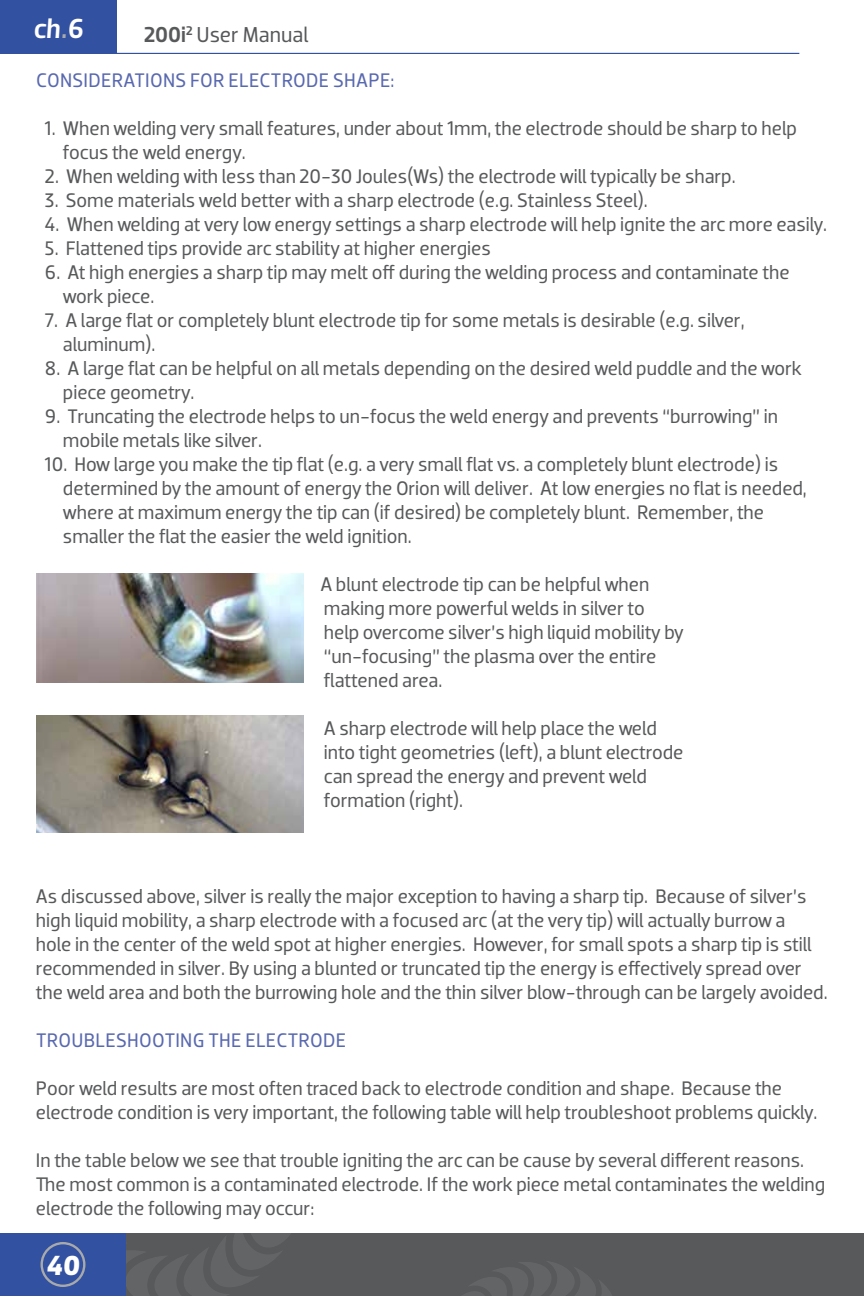
<style>
.page{position:relative;width:864px;height:1296px;background:#fff}
.page>*{position:absolute;margin:0;border:0;box-sizing:border-box;transform-origin:0 0}
.t1{font:italic 500 28px "Dobra";color:#fff}
.t2{font:italic 700 28px "Dobra";color:#fff}
.t3{font:22px "Dobra";color:#58595b}
.t4{font:20px/24px "Dobra";letter-spacing:-.005em;color:#58595b}
.t5{font:20px "Dobra";letter-spacing:.015em;color:#5969af}
.s1{color:#a7a9ac}
.s2{font-weight:500}
</style>
<div class="page">
<div style="left:0;top:1233px;width:864px;height:63px;background:#58595b"></div>
<svg style="left:126px;top:1233px;width:165px;height:63px"></svg>
<div style="left:0;top:1233px;width:126px;height:63px;background:#3251a1"></div>
<svg style="left:463px;top:1262px;width:149px;height:34px"></svg>
<hr style="left:63px;top:53px;width:736px;height:1px;background:#3251a1">
<div style="left:0;top:0;width:117px;height:54px;background:#3251a1"></div>
<div style="left:41px;top:1242px;width:44px;height:45px;border:2px solid #a7a9ab;border-radius:50%"></div>
<img style="left:36px;top:574px;width:267px;height:108px">
<img style="left:36px;top:715px;width:267px;height:117px">
<h1 class="t1" style="left:33px;top:12px;width:52px">ch<span class="s1">.</span>6</h1>
<p class="t3" style="left:144px;top:22px;width:166px"><span class="s2">200i</span><sup>2</sup> User Manual</p>
<p class="t5" style="left:36px;top:68px;width:360px">CONSIDERATIONS FOR ELECTRODE SHAPE:</p>
<p class="t4" style="left:63px;top:116px;width:736px;text-indent:-18px">1. When welding very small features, under about 1mm, the electrode should be sharp to help focus the weld energy.</p>
<p class="t4" style="left:45px;top:164px;width:690px">2. When welding with less than 20-30 Joules(Ws) the electrode will typically be sharp.</p>
<p class="t4" style="left:45px;top:188px;width:602px">3. Some materials weld better with a sharp electrode (e.g. Stainless Steel).</p>
<p class="t4" style="left:45px;top:212px;width:781px">4. When welding at very low energy settings a sharp electrode will help ignite the arc more easily.</p>
<p class="t4" style="left:45px;top:236px;width:447px">5. Flattened tips provide arc stability at higher energies</p>
<p class="t4" style="left:63px;top:260px;width:728px;text-indent:-18px">6. At high energies a sharp tip may melt off during the welding process and contaminate the work piece.</p>
<p class="t4" style="left:63px;top:308px;width:683px;text-indent:-18px">7. A large flat or completely blunt electrode tip for some metals is desirable (e.g. silver, aluminum).</p>
<p class="t4" style="left:63px;top:356px;width:740px;text-indent:-18px">8. A large flat can be helpful on all metals depending on the desired weld puddle and the work piece geometry.</p>
<p class="t4" style="left:63px;top:404px;width:717px;text-indent:-18px">9. Truncating the electrode helps to un-focus the weld energy and prevents “burrowing” in mobile metals like silver.</p>
<p class="t4" style="left:63px;top:452px;width:745px;text-indent:-18px">10. How large you make the tip flat (e.g. a very small flat vs. a completely blunt electrode) is determined by the amount of energy the Orion will deliver. At low energies no flat is needed, where at maximum energy the tip can (if desired) be completely blunt. Remember, the smaller the flat the easier the weld ignition.</p>
<p class="t4" style="left:320px;top:572px;width:365px">A blunt electrode tip can be helpful when making more powerful welds in silver to<br>help overcome silver’s high liquid mobility by “un-focusing” the plasma over the entire flattened area.</p>
<p class="t4" style="left:324px;top:716px;width:361px">A sharp electrode will help place the weld into tight geometries (left), a blunt electrode can spread the energy and prevent weld formation (right).</p>
<p class="t4" style="left:36px;top:884px;width:791px">As discussed above, silver is really the major exception to having a sharp tip. Because of silver’s high liquid mobility, a sharp electrode with a focused arc (at the very tip) will actually burrow a hole in the center of the weld spot at higher energies. However, for small spots a sharp tip is still recommended in silver. By using a blunted or truncated tip the energy is effectively spread over the weld area and both the burrowing hole and the thin silver blow-through can be largely avoided.</p>
<p class="t5" style="left:36px;top:1029px;width:311px">TROUBLESHOOTING THE ELECTRODE</p>
<p class="t4" style="left:36px;top:1076px;width:781px">Poor weld results are most often traced back to electrode condition and shape. Because the electrode condition is very important, the following table will help troubleshoot problems quickly.</p>
<p class="t4" style="left:36px;top:1148px;width:791px">In the table below we see that trouble igniting the arc can be cause by several different reasons.<br>The most common is a contaminated electrode. If the work piece metal contaminates the welding electrode the following may occur:</p>
<h1 class="t2" style="left:47px;top:1249px;width:34px">40</h1>
</div>
